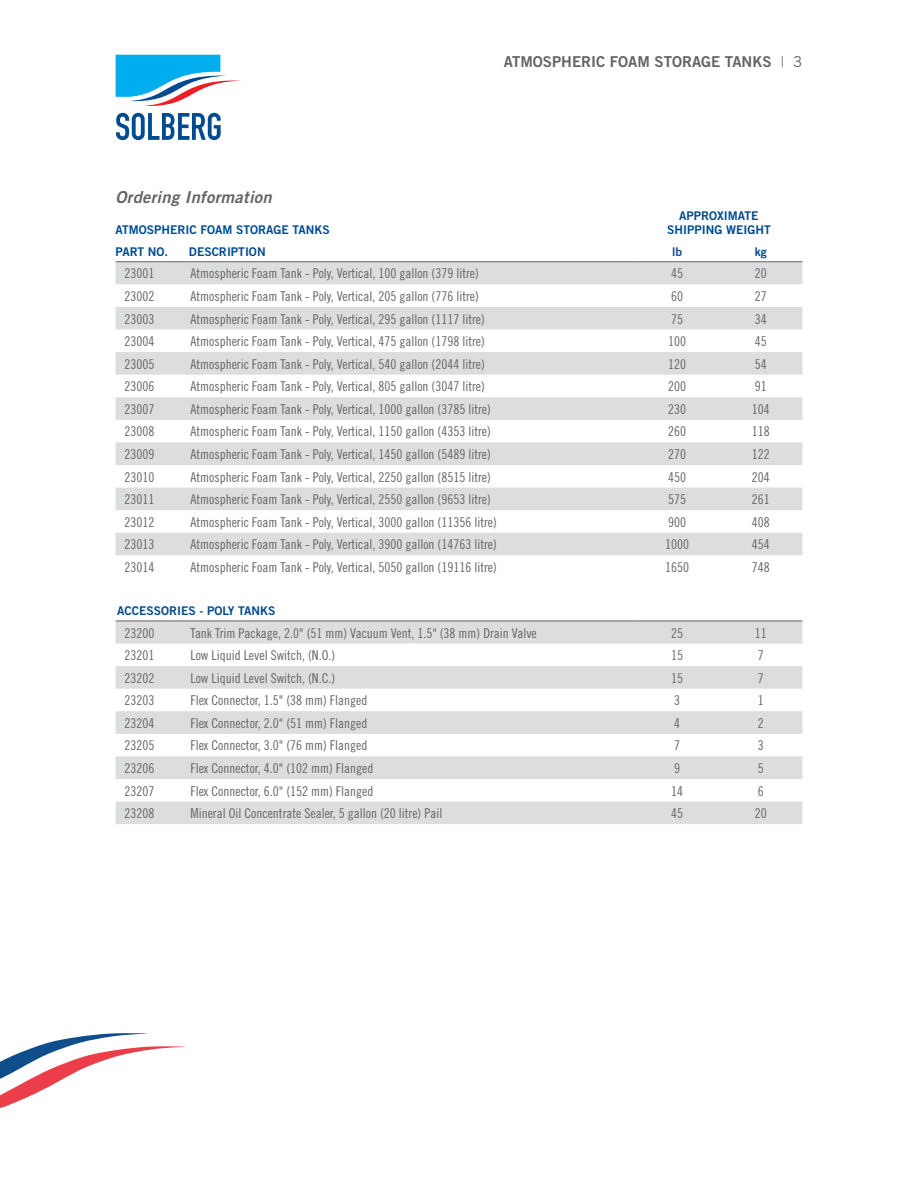
<style>
.page{position:relative;width:918px;height:1188px;background:#fff}
.page>*{position:absolute;margin:0;border:0;box-sizing:border-box;transform-origin:0 0}
.t1{font:italic 16.5px "Trade Gothic Bold Two";letter-spacing:.02em;color:#636466}
.t2{font:15px "Trade Gothic Bold Two";color:#636466}
.t3{font:13.5px "Trade Gothic Cond Eighteen";color:#636466}
.t4{font:12px "Trade Gothic Bold Two";color:#004a8f}
.s1{font-family:"Trade Gothic";font-weight:300}
.s2{font-family:"Trade Gothic"}
</style>
<div class="page">
<svg style="left:116px;top:113px;width:105px;height:27px"></svg>
<svg style="left:116px;top:55px;width:125px;height:51px"></svg>
<svg style="left:0;top:1033px;width:184px;height:75px"></svg>
<svg style="left:116px;top:262px;width:686px;height:562px"></svg>
<hr style="left:116px;top:261px;width:68px;height:1px;background:#636466">
<hr style="left:184px;top:261px;width:451px;height:1px;background:#636466">
<hr style="left:635px;top:261px;width:84px;height:1px;background:#636466">
<hr style="left:719px;top:261px;width:83px;height:1px;background:#636466">
<hr style="left:116px;top:621px;width:68px;height:1px;background:#636466">
<hr style="left:184px;top:621px;width:451px;height:1px;background:#636466">
<hr style="left:635px;top:621px;width:84px;height:1px;background:#636466">
<hr style="left:719px;top:621px;width:83px;height:1px;background:#636466">
<p class="t1" style="left:116px;top:187px;width:158px">Ordering Information</p>
<p class="t2" style="left:504px;top:52px;width:300px">ATMOSPHERIC FOAM STORAGE TANKS <span class="s1">|</span> <span class="s2">3</span></p>
<p class="t4" style="left:679px;top:208px;width:81px">APPROXIMATE</p>
<p class="t4" style="left:116px;top:222px;width:216px">ATMOSPHERIC FOAM STORAGE TANKS</p>
<p class="t4" style="left:667px;top:222px;width:105px">SHIPPING WEIGHT</p>
<p class="t4" style="left:116px;top:244px;width:54px">PART NO.</p>
<p class="t4" style="left:189px;top:244px;width:78px">DESCRIPTION</p>
<p class="t4" style="left:672px;top:244px;width:12px">lb</p>
<p class="t4" style="left:755px;top:244px;width:13px">kg</p>
<p class="t3" style="left:125px;top:266px;width:31px">23001</p>
<p class="t3" style="left:190px;top:266px;width:290px">Atmospheric Foam Tank - Poly, Vertical, 100 gallon (379 litre)</p>
<p class="t3" style="left:671px;top:266px;width:13px">45</p>
<p class="t3" style="left:755px;top:266px;width:13px">20</p>
<p class="t3" style="left:125px;top:288px;width:31px">23002</p>
<p class="t3" style="left:190px;top:288px;width:290px">Atmospheric Foam Tank - Poly, Vertical, 205 gallon (776 litre)</p>
<p class="t3" style="left:671px;top:288px;width:13px">60</p>
<p class="t3" style="left:755px;top:288px;width:13px">27</p>
<p class="t3" style="left:125px;top:311px;width:31px">23003</p>
<p class="t3" style="left:190px;top:311px;width:296px">Atmospheric Foam Tank - Poly, Vertical, 295 gallon (1117 litre)</p>
<p class="t3" style="left:671px;top:311px;width:13px">75</p>
<p class="t3" style="left:755px;top:311px;width:13px">34</p>
<p class="t3" style="left:125px;top:333px;width:31px">23004</p>
<p class="t3" style="left:190px;top:333px;width:296px">Atmospheric Foam Tank - Poly, Vertical, 475 gallon (1798 litre)</p>
<p class="t3" style="left:668px;top:333px;width:19px">100</p>
<p class="t3" style="left:755px;top:333px;width:13px">45</p>
<p class="t3" style="left:125px;top:356px;width:31px">23005</p>
<p class="t3" style="left:190px;top:356px;width:296px">Atmospheric Foam Tank - Poly, Vertical, 540 gallon (2044 litre)</p>
<p class="t3" style="left:668px;top:356px;width:19px">120</p>
<p class="t3" style="left:755px;top:356px;width:13px">54</p>
<p class="t3" style="left:125px;top:378px;width:31px">23006</p>
<p class="t3" style="left:190px;top:378px;width:296px">Atmospheric Foam Tank - Poly, Vertical, 805 gallon (3047 litre)</p>
<p class="t3" style="left:668px;top:378px;width:19px">200</p>
<p class="t3" style="left:755px;top:378px;width:13px">91</p>
<p class="t3" style="left:125px;top:401px;width:31px">23007</p>
<p class="t3" style="left:190px;top:401px;width:302px">Atmospheric Foam Tank - Poly, Vertical, 1000 gallon (3785 litre)</p>
<p class="t3" style="left:668px;top:401px;width:19px">230</p>
<p class="t3" style="left:752px;top:401px;width:19px">104</p>
<p class="t3" style="left:125px;top:424px;width:31px">23008</p>
<p class="t3" style="left:190px;top:424px;width:302px">Atmospheric Foam Tank - Poly, Vertical, 1150 gallon (4353 litre)</p>
<p class="t3" style="left:668px;top:424px;width:19px">260</p>
<p class="t3" style="left:752px;top:424px;width:19px">118</p>
<p class="t3" style="left:125px;top:446px;width:31px">23009</p>
<p class="t3" style="left:190px;top:446px;width:302px">Atmospheric Foam Tank - Poly, Vertical, 1450 gallon (5489 litre)</p>
<p class="t3" style="left:668px;top:446px;width:19px">270</p>
<p class="t3" style="left:752px;top:446px;width:19px">122</p>
<p class="t3" style="left:125px;top:469px;width:31px">23010</p>
<p class="t3" style="left:190px;top:469px;width:302px">Atmospheric Foam Tank - Poly, Vertical, 2250 gallon (8515 litre)</p>
<p class="t3" style="left:668px;top:469px;width:19px">450</p>
<p class="t3" style="left:752px;top:469px;width:19px">204</p>
<p class="t3" style="left:125px;top:491px;width:31px">23011</p>
<p class="t3" style="left:190px;top:491px;width:302px">Atmospheric Foam Tank - Poly, Vertical, 2550 gallon (9653 litre)</p>
<p class="t3" style="left:668px;top:491px;width:19px">575</p>
<p class="t3" style="left:752px;top:491px;width:19px">261</p>
<p class="t3" style="left:125px;top:514px;width:31px">23012</p>
<p class="t3" style="left:190px;top:514px;width:308px">Atmospheric Foam Tank - Poly, Vertical, 3000 gallon (11356 litre)</p>
<p class="t3" style="left:668px;top:514px;width:19px">900</p>
<p class="t3" style="left:752px;top:514px;width:19px">408</p>
<p class="t3" style="left:125px;top:537px;width:31px">23013</p>
<p class="t3" style="left:190px;top:537px;width:308px">Atmospheric Foam Tank - Poly, Vertical, 3900 gallon (14763 litre)</p>
<p class="t3" style="left:665px;top:537px;width:25px">1000</p>
<p class="t3" style="left:752px;top:537px;width:19px">454</p>
<p class="t3" style="left:125px;top:559px;width:31px">23014</p>
<p class="t3" style="left:190px;top:559px;width:308px">Atmospheric Foam Tank - Poly, Vertical, 5050 gallon (19116 litre)</p>
<p class="t3" style="left:665px;top:559px;width:25px">1650</p>
<p class="t3" style="left:752px;top:559px;width:19px">748</p>
<p class="t4" style="left:117px;top:603px;width:160px">ACCESSORIES - POLY TANKS</p>
<p class="t3" style="left:125px;top:625px;width:31px">23200</p>
<p class="t3" style="left:190px;top:625px;width:348px">Tank Trim Package, 2.0" (51 mm) Vacuum Vent, 1.5" (38 mm) Drain Valve</p>
<p class="t3" style="left:671px;top:625px;width:13px">25</p>
<p class="t3" style="left:755px;top:625px;width:13px">11</p>
<p class="t3" style="left:125px;top:647px;width:31px">23201</p>
<p class="t3" style="left:190px;top:647px;width:146px">Low Liquid Level Switch, (N.O.)</p>
<p class="t3" style="left:671px;top:647px;width:13px">15</p>
<p class="t3" style="left:758px;top:647px;width:7px">7</p>
<p class="t3" style="left:125px;top:670px;width:31px">23202</p>
<p class="t3" style="left:190px;top:670px;width:146px">Low Liquid Level Switch, (N.C.)</p>
<p class="t3" style="left:671px;top:670px;width:13px">15</p>
<p class="t3" style="left:758px;top:670px;width:7px">7</p>
<p class="t3" style="left:125px;top:692px;width:31px">23203</p>
<p class="t3" style="left:190px;top:692px;width:178px">Flex Connector, 1.5" (38 mm) Flanged</p>
<p class="t3" style="left:674px;top:692px;width:7px">3</p>
<p class="t3" style="left:758px;top:692px;width:7px">1</p>
<p class="t3" style="left:125px;top:715px;width:31px">23204</p>
<p class="t3" style="left:190px;top:715px;width:178px">Flex Connector, 2.0" (51 mm) Flanged</p>
<p class="t3" style="left:674px;top:715px;width:7px">4</p>
<p class="t3" style="left:758px;top:715px;width:7px">2</p>
<p class="t3" style="left:125px;top:738px;width:31px">23205</p>
<p class="t3" style="left:190px;top:738px;width:178px">Flex Connector, 3.0" (76 mm) Flanged</p>
<p class="t3" style="left:674px;top:738px;width:7px">7</p>
<p class="t3" style="left:758px;top:738px;width:7px">3</p>
<p class="t3" style="left:125px;top:760px;width:31px">23206</p>
<p class="t3" style="left:190px;top:760px;width:184px">Flex Connector, 4.0" (102 mm) Flanged</p>
<p class="t3" style="left:674px;top:760px;width:7px">9</p>
<p class="t3" style="left:758px;top:760px;width:7px">5</p>
<p class="t3" style="left:125px;top:783px;width:31px">23207</p>
<p class="t3" style="left:190px;top:783px;width:184px">Flex Connector, 6.0" (152 mm) Flanged</p>
<p class="t3" style="left:671px;top:783px;width:13px">14</p>
<p class="t3" style="left:758px;top:783px;width:7px">6</p>
<p class="t3" style="left:125px;top:805px;width:31px">23208</p>
<p class="t3" style="left:190px;top:805px;width:253px">Mineral Oil Concentrate Sealer, 5 gallon (20 litre) Pail</p>
<p class="t3" style="left:671px;top:805px;width:13px">45</p>
<p class="t3" style="left:755px;top:805px;width:13px">20</p>
</div>
